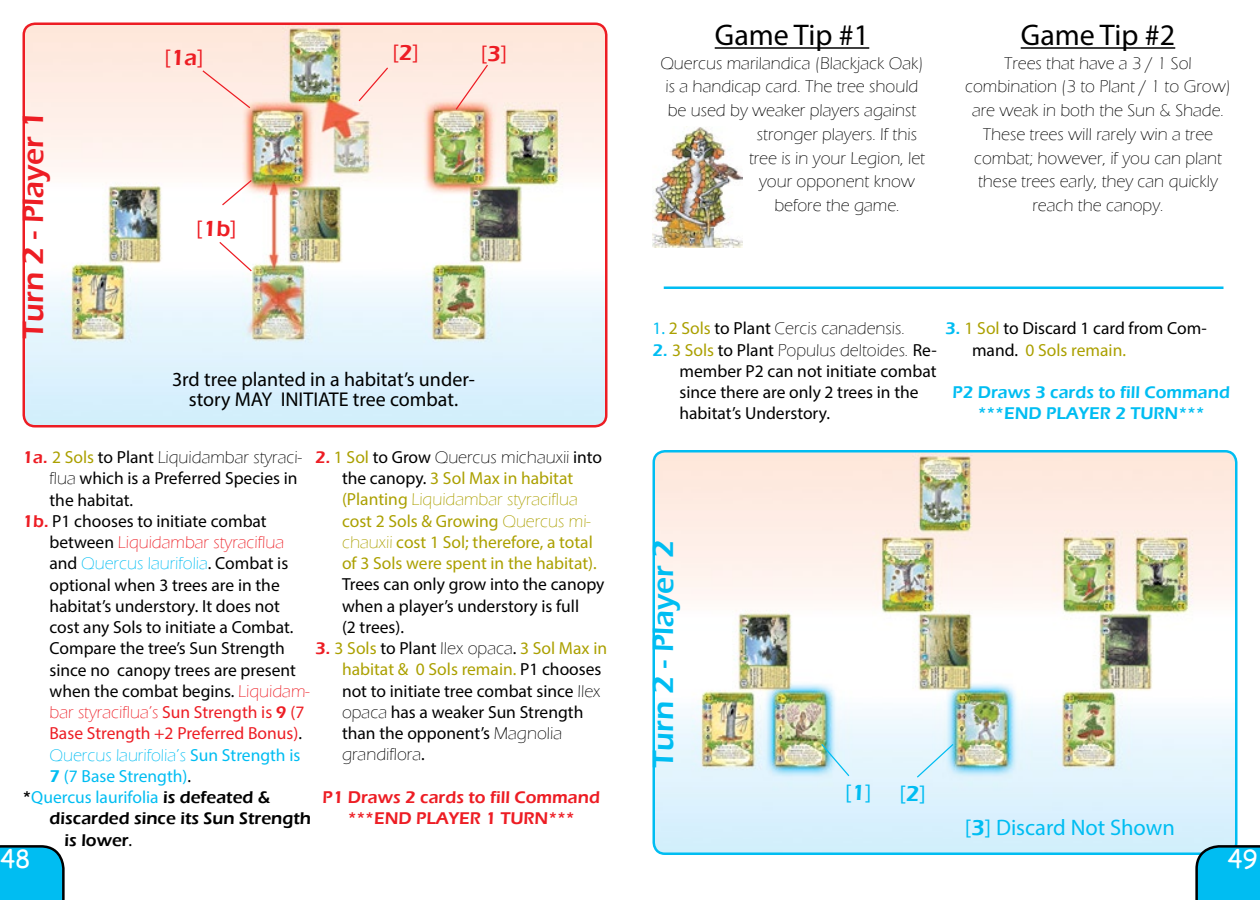
<style>
.page{position:relative;width:1260px;height:900px;background:#fff}
.page>*{position:absolute;margin:0;border:0;box-sizing:border-box;transform-origin:0 0}
.t1{font:30px "Myriad Pro";color:#000}
.t2{font:600 30px "Eras ITC";color:#ed1d24}
.t3{font:600 30px "Eras ITC";color:#00bdf2}
.t4{font:25px "Comic Sans MS";color:#fff}
.t5{font:22.5px "Myriad Pro";color:#00bdf2}
.t6{font:22.5px "Myriad Pro";color:#ed1d24}
.t7{font:20px/20px "Myriad Pro";color:#000;text-align:center}
.t8{font:17.5px/21.2px "Myriad Pro";color:#000}
.t9{font:300 17.5px/23.8px "Eras ITC";color:#000;text-align:center}
.t10{font:17.5px/21.2px "Myriad Pro";color:#aba000}
.t11{font:300 17.5px/21.2px "Eras ITC";color:#ed1d24}
.t12{font:600 17.5px/21.2px "Eras ITC";color:#00bdf2;text-align:center}
.t13{font:17.5px/21.2px "Myriad Pro";color:#00bdf2}
.t14{font:600 17.5px/21.2px "Eras ITC";color:#ed1d24;text-align:center}
.t15{font:600 17.5px/21.2px "Eras ITC";color:#000}
.t16{font:300 17.5px "Eras ITC";color:#00bdf2}
.t17{font:300 17.5px "Eras ITC";color:#aba000}
.t18{font:17.5px "Myriad Pro";color:#ed1d24}
.s1{font-family:"Eras ITC";font-weight:600}
.s2{font-weight:600;color:#ed1d24}
.s3{font-family:"Myriad Pro";font-weight:400;color:#aba000}
.s4{font-family:"Myriad Pro";font-weight:400}
.s5{color:#000}
.s6{font-family:"Eras ITC";font-weight:300}
.s7{font-family:"Eras ITC";font-weight:600;color:#ed1d24}
.s8{color:#aba000}
.s9{font-family:"Myriad Pro";font-weight:400;color:#000}
.s10{color:#00bdf2}
.s11{font-family:"Eras ITC";font-weight:300;color:#ed1d24}
.s12{font-weight:600}
.s13{font-family:"Eras ITC";font-weight:600;color:#000}
.s14{font-family:"Myriad Pro";font-weight:400;color:#00bdf2}
.s15{font-weight:600;color:#00bdf2}
.s16{font-family:"Eras ITC";font-weight:600;color:#00bdf2}
</style>
<div class="page">
<img style="left:655px;top:453px;width:580px;height:399px">
<div style="left:652px;top:450px;width:586px;height:405px;border:2px solid #00bdf2;border-radius:11px"></div>
<img style="left:25px;top:25px;width:580px;height:400px">
<div style="left:22px;top:22px;width:586px;height:406px;border:2px solid #ed1d24;border-radius:11px"></div>
<svg style="left:0;top:845px;width:65px;height:55px"></svg>
<svg style="left:1195px;top:845px;width:65px;height:55px"></svg>
<hr style="left:1021px;top:47px;width:154px;height:2px;background:#000">
<img style="left:652px;top:126px;width:90px;height:121px">
<hr style="left:715px;top:47px;width:154px;height:2px;background:#000">
<hr style="left:664px;top:287px;width:559px;height:2px;background:#00bdf2">
<svg style="left:201px;top:69px;width:51px;height:41px"></svg>
<svg style="left:221px;top:179px;width:32px;height:28px"></svg>
<svg style="left:218px;top:241px;width:35px;height:32px"></svg>
<svg style="left:357px;top:66px;width:32px;height:37px"></svg>
<svg style="left:454px;top:63px;width:35px;height:48px"></svg>
<svg style="left:820px;top:743px;width:31px;height:35px"></svg>
<svg style="left:916px;top:743px;width:39px;height:36px"></svg>
<h1 class="t2" style="left:16px;top:339px;width:230px;rotate:-90deg">Turn 2 - Player 1</h1>
<p class="t6" style="left:164px;top:44px;width:41px">[<span class="s1">1a</span>]</p>
<p class="t6" style="left:392px;top:38px;width:28px">[<span class="s1">2</span>]</p>
<p class="t6" style="left:481px;top:39px;width:28px">[<span class="s1">3</span>]</p>
<p class="t6" style="left:196px;top:214px;width:42px">[<span class="s1">1b</span>]</p>
<p class="t7" style="left:172px;top:369px;width:304px">3rd tree planted in a habitat’s under&shy;story MAY INITIATE tree combat.</p>
<p class="t9" style="left:315px;top:446px;width:289px"><span class="s2">2.</span> <span class="s3">1 Sol</span> <span class="s4">to Grow</span> Quercus michauxii <span class="s4">into</span></p>
<p class="t10" style="left:342px;top:467px;width:233px"><span class="s5">the canopy.</span> 3 Sol Max in habitat</p>
<p class="t17" style="left:342px;top:490px;width:237px"><span class="s4">(Planting</span> Liquidambar styraciflua</p>
<p class="t10" style="left:342px;top:510px;width:256px">cost 2 Sols &amp; Growing <span class="s6">Quercus mi&shy;chauxii</span> cost 1 Sol; therefore, a total of 3 Sols were spent in the habitat).</p>
<p class="t8" style="left:342px;top:574px;width:264px">Trees can only grow into the canopy when a player’s understory is full<br>(2 trees).</p>
<p class="t8" style="left:342px;top:637px;width:267px;text-indent:-27px"><span class="s7">3.</span> <span class="s8">3 Sols</span> to Plant <span class="s6">Ilex opaca</span>. <span class="s8">3 Sol Max in habitat &amp; 0 Sols remain.</span> P1 chooses not to initiate tree combat since <span class="s6">Ilex opaca</span> has a weaker Sun Strength than the opponent’s <span class="s6">Magnolia</span></p>
<p class="t9" style="left:342px;top:743px;width:84px">grandiflora<span class="s4">.</span></p>
<p class="t14" style="left:323px;top:787px;width:279px">P1 Draws 2 cards to fill Command ***END PLAYER 1 TURN***</p>
<p class="t9" style="left:23px;top:446px;width:281px"><span class="s2">1a.</span> <span class="s3">2 Sols</span> <span class="s4">to Plant</span> Liquidambar styraci-</p>
<p class="t8" style="left:50px;top:468px;width:250px"><span class="s6">flua</span> which is a Preferred Species in</p>
<p class="t8" style="left:50px;top:489px;width:85px">the habitat.</p>
<p class="t8" style="left:23px;top:510px;width:246px"><span class="s7">1b.</span> P1 chooses to initiate combat</p>
<p class="t11" style="left:50px;top:532px;width:240px"><span class="s9">between</span> Liquidambar styraciflua <span class="s9">and</span> <span class="s10">Quercus laurifolia</span><span class="s9">. Combat is</span></p>
<p class="t8" style="left:50px;top:574px;width:262px">optional when 3 trees are in the habitat’s understory. It does not cost any Sols to initiate a Combat.<br>Compare the tree’s Sun Strength since no canopy trees are present when the combat begins. <span class="s11">Liquidam-</span></p>
<p class="t11" style="left:50px;top:702px;width:256px">bar styraciflua’s <span class="s4">Sun Strength is</span> <span class="s12">9</span> <span class="s4">(7</span></p>
<p class="t18" style="left:50px;top:723px;width:254px">Base Strength +2 Preferred Bonus)<span class="s5">.</span></p>
<p class="t16" style="left:50px;top:745px;width:252px">Quercus laurifolia’s <span class="s4">Sun Strength is</span></p>
<p class="t13" style="left:23px;top:765px;width:250px;text-indent:27px"><span class="s1">7</span> (7 Base Strength)<span class="s5">.<br></span><span class="s13">*</span>Quercus laurifolia <span class="s13">is defeated &amp;</span></p>
<p class="t15" style="left:65px;top:808px;width:248px;text-indent:-15px">discarded since its Sun Strength is lower<span class="s4">.</span></p>
<h1 class="t1" style="left:715px;top:16px;width:156px">Game Tip #1</h1>
<p class="t9" style="left:660px;top:51px;width:265px">Quercus marilandica (Blackjack Oak)</p>
<p class="t9" style="left:666px;top:75px;width:254px">is a handicap card. The tree should</p>
<p class="t9" style="left:668px;top:99px;width:250px">be used by weaker players against</p>
<p class="t9" style="left:757px;top:123px;width:162px">stronger players. If this</p>
<p class="t9" style="left:749px;top:146px;width:177px">tree is in your Legion, let</p>
<p class="t9" style="left:759px;top:170px;width:157px">your opponent know</p>
<p class="t9" style="left:774px;top:194px;width:127px">before the game.</p>
<h1 class="t1" style="left:1021px;top:16px;width:156px">Game Tip #2</h1>
<p class="t9" style="left:965px;top:51px;width:267px">Trees that have a 3 / 1 Sol combination (3 to Plant / 1 to Grow) are weak in both the Sun &amp; Shade.<br>These trees will rarely win a tree combat; however, if you can plant these trees early, they can quickly reach the canopy.</p>
<p class="t9" style="left:653px;top:317px;width:254px"><span class="s14">1.</span> <span class="s3">2 Sols</span> <span class="s4">to Plant</span> Cercis canadensis.</p>
<p class="t9" style="left:653px;top:338px;width:286px"><span class="s15">2.</span> <span class="s3">3 Sols</span> <span class="s4">to Plant</span> Populus deltoides. <span class="s4">Re-</span></p>
<p class="t8" style="left:680px;top:360px;width:259px">member P2 can not initiate combat since there are only 2 trees in the habitat’s Understory.</p>
<p class="t8" style="left:972px;top:318px;width:236px;text-indent:-27px"><span class="s16">3.</span> <span class="s8">1 Sol</span> to Discard 1 card from Com&shy;mand. <span class="s8">0 Sols remain.</span></p>
<p class="t12" style="left:953px;top:382px;width:279px">P2 Draws 3 cards to fill Command ***END PLAYER 2 TURN***</p>
<h1 class="t3" style="left:646px;top:768px;width:230px;rotate:-90deg">Turn 2 - Player 2</h1>
<p class="t5" style="left:845px;top:779px;width:28px">[<span class="s1">1</span>]</p>
<p class="t5" style="left:900px;top:779px;width:28px">[<span class="s1">2</span>]</p>
<p class="t5" style="left:965px;top:814px;width:212px">[<span class="s1">3</span>] Discard Not Shown</p>
<h2 class="t4" style="left:0;top:840px;width:32px">48</h2>
<h2 class="t4" style="left:1227px;top:840px;width:32px">49</h2>
</div>
